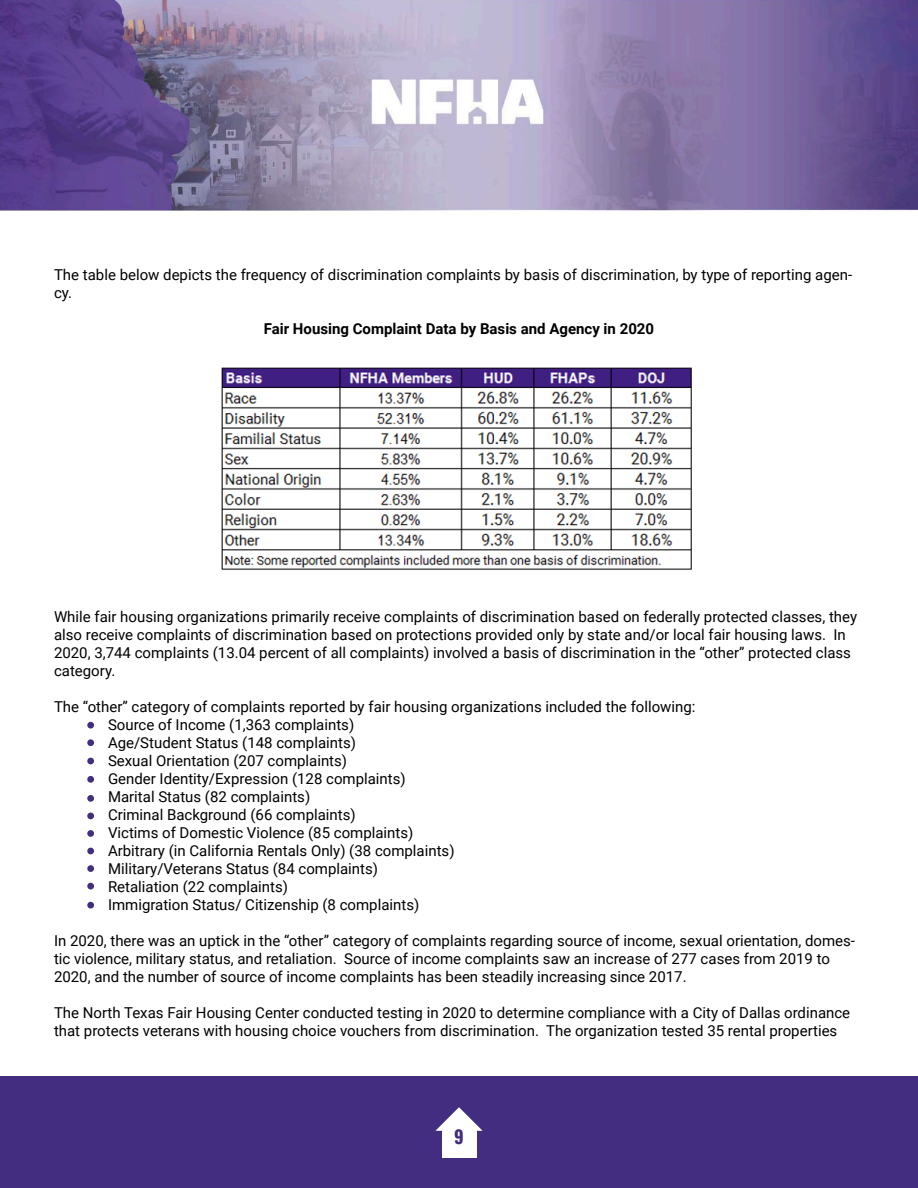
<style>
.page{position:relative;width:918px;height:1188px;background:#fff}
.page>*{position:absolute;margin:0;border:0;box-sizing:border-box;transform-origin:0 0}
.t1{font:18px "Oswald";color:#422d80}
.t2{font:15px/18px "Roboto";color:#000}
.t3{font:700 15px "Roboto";color:#000}
</style>
<div class="page">
<div style="left:0;top:1076px;width:918px;height:112px;background:#422d80"></div>
<div style="left:442px;top:1126px;width:34px;height:32px;background:#fff"></div>
<svg style="left:435px;top:1107px;width:48px;height:24px"></svg>
<div style="left:87px;top:722px;width:7px;height:7px;background:#422d80;border-radius:50%"></div>
<div style="left:87px;top:739px;width:7px;height:7px;background:#422d80;border-radius:50%"></div>
<div style="left:87px;top:758px;width:7px;height:6px;background:#422d80;border-radius:50%"></div>
<div style="left:87px;top:776px;width:7px;height:7px;background:#422d80;border-radius:50%"></div>
<div style="left:87px;top:795px;width:7px;height:7px;background:#422d80;border-radius:50%"></div>
<div style="left:87px;top:813px;width:7px;height:6px;background:#422d80;border-radius:50%"></div>
<div style="left:87px;top:830px;width:7px;height:7px;background:#422d80;border-radius:50%"></div>
<div style="left:87px;top:848px;width:7px;height:6px;background:#422d80;border-radius:50%"></div>
<div style="left:87px;top:865px;width:7px;height:7px;background:#422d80;border-radius:50%"></div>
<div style="left:87px;top:883px;width:7px;height:7px;background:#422d80;border-radius:50%"></div>
<div style="left:87px;top:902px;width:7px;height:7px;background:#422d80;border-radius:50%"></div>
<img style="left:0;top:0;width:918px;height:211px">
<img style="left:221px;top:367px;width:471px;height:203px">
<p class="t2" style="left:54px;top:265px;width:800px">The table below depicts the frequency of discrimination complaints by basis of discrimination, by type of reporting agen&shy;cy.</p>
<p class="t3" style="left:264px;top:318px;width:392px">Fair Housing Complaint Data by Basis and Agency in 2020</p>
<p class="t2" style="left:54px;top:607px;width:805px">While fair housing organizations primarily receive complaints of discrimination based on federally protected classes, they also receive complaints of discrimination based on protections provided only by state and/or local fair housing laws. In 2020, 3,744 complaints (13.04 percent of all complaints) involved a basis of discrimination in the “other” protected class category.</p>
<p class="t2" style="left:108px;top:697px;width:589px;text-indent:-54px">The “other” category of complaints reported by fair housing organizations included the following:<br>Source of Income (1,363 complaints)<br>Age/Student Status (148 complaints)<br>Sexual Orientation (207 complaints)<br>Gender Identity/Expression (128 complaints)<br>Marital Status (82 complaints)<br>Criminal Background (66 complaints)<br>Victims of Domestic Violence (85 complaints)<br>Arbitrary (in California Rentals Only) (38 complaints)<br>Military/Veterans Status (84 complaints)<br>Retaliation (22 complaints)<br>Immigration Status/ Citizenship (8 complaints)</p>
<p class="t2" style="left:54px;top:931px;width:803px">In 2020, there was an uptick in the “other” category of complaints regarding source of income, sexual orientation, domes&shy;tic violence, military status, and retaliation. Source of income complaints saw an increase of 277 cases from 2019 to<br>2020, and the number of source of income complaints has been steadily increasing since 2017.</p>
<p class="t2" style="left:54px;top:1003px;width:798px">The North Texas Fair Housing Center conducted testing in 2020 to determine compliance with a City of Dallas ordinance that protects veterans with housing choice vouchers from discrimination. The organization tested 35 rental properties</p>
<p class="t1" style="left:454px;top:1120px;width:11px">9</p>
</div>
